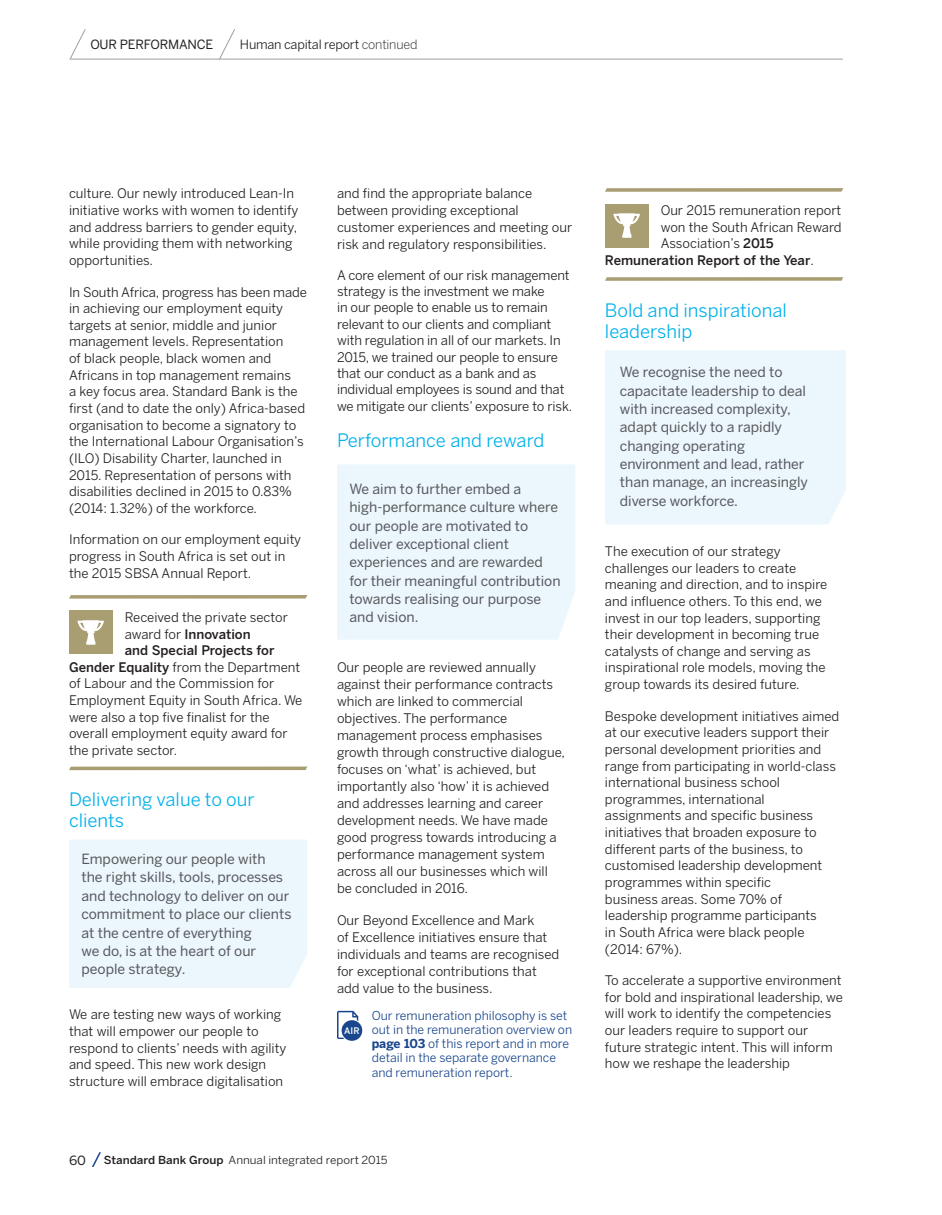
<style>
.page{position:relative;width:942px;height:1215px;background:#fff}
.page>*{position:absolute;margin:0;border:0;box-sizing:border-box;transform-origin:0 0}
.t1{font:18.38px/21px "Benton Sans";color:#00b1eb}
.t2{font:14px/18.4px "Benton Sans";color:#58595b}
.t3{font:13.12px/16.6px "Benton Sans";color:#231f20}
.t4{font:500 13.12px "Benton Sans";color:#231f20}
.t5{font:12.6px "Benton Sans";letter-spacing:-.015em;color:#231f20}
.t6{font:12.6px "Benton Sans";letter-spacing:-.015em;color:#231f20}
.t7{font:12.6px "Benton Sans";letter-spacing:-.015em;color:#231f20;scale:1.06 1}
.t8{font:12.25px/14px "Benton Sans";color:#19468d}
.t9{font:11.03px "Benton Sans";color:#231f20;scale:1.06 1}
.t10{font:500 8.92px "Benton Sans";color:#fff}
.s1{font-weight:300}
.s2{font-weight:400}
.s3{font-weight:500}
.s4{font-weight:700}
</style>
<div class="page">
<svg style="left:92px;top:1152px;width:9px;height:14px"></svg>
<hr style="left:85px;top:59px;width:129px;height:1px;background:#9d9fa1">
<hr style="left:220px;top:59px;width:623px;height:1px;background:#9d9fa1">
<svg style="left:69px;top:29px;width:17px;height:31px"></svg>
<svg style="left:214px;top:29px;width:22px;height:31px"></svg>
<hr style="left:70px;top:595px;width:236px;height:3px;background:#a99d72">
<svg style="left:70px;top:766px;width:236px;height:4px"></svg>
<div style="left:69px;top:611px;width:43px;height:43px;background:#a99d72"></div>
<svg style="left:77px;top:620px;width:27px;height:24px"></svg>
<div style="left:69px;top:840px;width:238px;height:147px;background:#ebf6fd"></div>
<div style="left:337px;top:464px;width:238px;height:175px;background:#ebf6fd"></div>
<svg style="left:337px;top:1010px;width:21px;height:29px"></svg>
<div style="left:341px;top:1020px;width:21px;height:20px;background:#19468d;border-radius:50%"></div>
<svg style="left:606px;top:188px;width:236px;height:4px"></svg>
<svg style="left:606px;top:277px;width:236px;height:4px"></svg>
<div style="left:605px;top:204px;width:43px;height:43px;background:#a99d72"></div>
<svg style="left:613px;top:213px;width:27px;height:25px"></svg>
<div style="left:605px;top:350px;width:240px;height:174px;background:#ebf6fd"></div>
<p class="t6" style="left:90px;top:38px;width:124px">OUR PERFORMANCE</p>
<p class="t5" style="left:240px;top:38px;width:179px">Human capital report <span class="s1">continued</span></p>
<p class="t3" style="left:69px;top:186px;width:231px">culture. Our newly introduced Lean-In initiative works with women to identify and address barriers to gender equity, while providing them with networking opportunities.</p>
<p class="t3" style="left:69px;top:284px;width:239px">In South Africa, progress has been made in achieving our employment equity targets at senior, middle and junior management levels. Representation<br>of black people, black women and Africans in top management remains<br>a key focus area. Standard Bank is the first (and to date the only) Africa-based organisation to become a signatory to the International Labour Organisation’s (ILO) Disability Charter, launched in 2015. Representation of persons with disabilities declined in 2015 to 0.83% (2014: 1.32%) of the workforce.</p>
<p class="t3" style="left:69px;top:532px;width:234px">Information on our employment equity progress in South Africa is set out in the 2015 SBSA Annual Report.</p>
<p class="t3" style="left:125px;top:610px;width:165px">Received the private sector</p>
<p class="t4" style="left:125px;top:627px;width:127px"><span class="s2">award for</span> Innovation</p>
<p class="t4" style="left:125px;top:644px;width:151px">and Special Projects for</p>
<p class="t3" style="left:69px;top:660px;width:233px"><span class="s3">Gender Equality</span> from the Department</p>
<p class="t3" style="left:69px;top:676px;width:207px">of Labour and the Commission for</p>
<p class="t3" style="left:69px;top:693px;width:235px">Employment Equity in South Africa. We</p>
<p class="t3" style="left:69px;top:709px;width:202px">were also a top five finalist for the</p>
<p class="t3" style="left:69px;top:726px;width:220px">overall employment equity award for</p>
<p class="t3" style="left:69px;top:743px;width:110px">the private sector.</p>
<h1 class="t1" style="left:69px;top:790px;width:187px">Delivering value to our clients</h1>
<p class="t2" style="left:81px;top:850px;width:212px">Empowering our people with<br>the right skills, tools, processes and technology to deliver on our commitment to place our clients at the centre of everything<br>we do, is at the heart of our people strategy.</p>
<p class="t3" style="left:69px;top:1007px;width:219px">We are testing new ways of working that will empower our people to respond to clients’ needs with agility and speed. This new work design structure will embrace digitalisation</p>
<p class="t3" style="left:337px;top:186px;width:237px">and find the appropriate balance between providing exceptional customer experiences and meeting our risk and regulatory responsibilities.</p>
<p class="t3" style="left:337px;top:268px;width:237px">A core element of our risk management strategy is the investment we make<br>in our people to enable us to remain relevant to our clients and compliant with regulation in all of our markets. In 2015, we trained our people to ensure that our conduct as a bank and as individual employees is sound and that we mitigate our clients’ exposure to risk.</p>
<h1 class="t1" style="left:337px;top:431px;width:209px">Performance and reward</h1>
<p class="t2" style="left:349px;top:480px;width:213px">We aim to further embed a high-performance culture where our people are motivated to deliver exceptional client experiences and are rewarded for their meaningful contribution towards realising our purpose and vision.</p>
<p class="t3" style="left:337px;top:659px;width:229px">Our people are reviewed annually against their performance contracts which are linked to commercial objectives. The performance management process emphasises growth through constructive dialogue, focuses on ‘what’ is achieved, but importantly also ‘how’ it is achieved and addresses learning and career development needs. We have made good progress towards introducing a performance management system across all our businesses which will be concluded in 2016.</p>
<p class="t3" style="left:337px;top:912px;width:224px">Our Beyond Excellence and Mark<br>of Excellence initiatives ensure that individuals and teams are recognised for exceptional contributions that add value to the business.</p>
<p class="t10" style="left:344px;top:1026px;width:17px">AIR</p>
<p class="t8" style="left:372px;top:1010px;width:202px">Our remuneration philosophy is set out in the remuneration overview on <span class="s4">page 103</span> of this report and in more detail in the separate governance and remuneration report.</p>
<p class="t7" style="left:69px;top:1154px;width:17px">60</p>
<p class="t9" style="left:104px;top:1154px;width:269px"><span class="s3">Standard Bank Group</span> Annual integrated report 2015</p>
<p class="t3" style="left:660px;top:203px;width:182px">Our 2015 remuneration report</p>
<p class="t3" style="left:660px;top:219px;width:182px">won the South African Reward</p>
<p class="t3" style="left:660px;top:236px;width:114px">Association’s <span class="s3">2015</span></p>
<p class="t4" style="left:605px;top:254px;width:210px">Remuneration Report of the Year<span class="s2">.</span></p>
<h1 class="t1" style="left:605px;top:301px;width:183px">Bold and inspirational leadership</h1>
<p class="t2" style="left:620px;top:364px;width:190px">We recognise the need to capacitate leadership to deal with increased complexity, adapt quickly to a rapidly changing operating environment and lead, rather than manage, an increasingly diverse workforce.</p>
<p class="t3" style="left:605px;top:544px;width:224px">The execution of our strategy challenges our leaders to create meaning and direction, and to inspire and influence others. To this end, we invest in our top leaders, supporting their development in becoming true catalysts of change and serving as inspirational role models, moving the group towards its desired future.</p>
<p class="t3" style="left:605px;top:708px;width:236px">Bespoke development initiatives aimed at our executive leaders support their personal development priorities and range from participating in world-class international business school programmes, international assignments and specific business initiatives that broaden exposure to different parts of the business, to customised leadership development programmes within specific<br>business areas. Some 70% of leadership programme participants<br>in South Africa were black people (2014: 67%).</p>
<p class="t3" style="left:605px;top:973px;width:239px">To accelerate a supportive environment for bold and inspirational leadership, we will work to identify the competencies our leaders require to support our future strategic intent. This will inform how we reshape the leadership</p>
</div>
